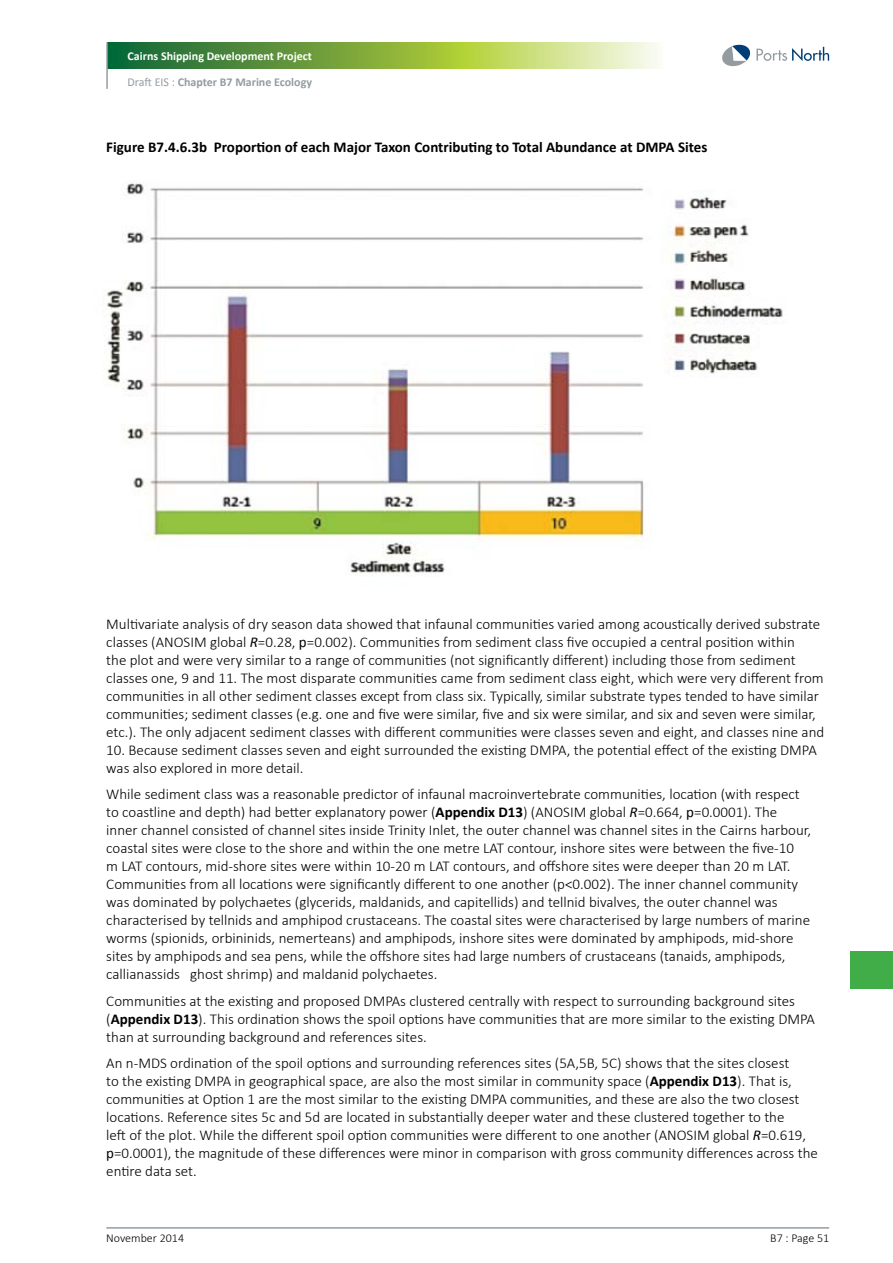
<style>
.page{position:relative;width:893px;height:1263px;background:#fff}
.page>*{position:absolute;margin:0;border:0;box-sizing:border-box;transform-origin:0 0}
.Copy_1{font:300 15px/18px "Calibri";color:#000}
.Tables_Names{font:700 15px "Calibri";color:#000}
.t1{font:700 12px/25.7px "Calibri";color:#fff}
.t2{font:300 12px "Calibri";color:#000}
.s1{font-weight:400;color:#949ca1}
.s2{color:#949ca1}
.s3{font-weight:400;font-style:italic}
.s4{font-weight:400}
.s5{font-weight:700}
</style>
<div class="page">
<svg style="left:108px;top:43px;width:550px;height:25px;background:#89b25a"></svg>
<svg style="left:722px;top:45px;width:107px;height:21px"></svg>
<hr style="left:106px;top:43px;width:2px;height:46px;background:#949ca1">
<hr style="left:106px;top:1227px;width:723px;height:2px;background:#949ca1">
<div style="left:850px;top:951px;width:43px;height:38px;background:#41ad49"></div>
<img style="left:103px;top:182px;width:680px;height:392px">
<p class="t1" style="left:128px;top:43px;width:186px">Cairns Shipping Development Project<br><span class="s1">Draft EIS :</span> <span class="s2">Chapter B7 Marine Ecology</span></p>
<p class="Tables_Names" style="left:106px;top:137px;width:602px">Figure B7.4.6.3b Proportion of each Major Taxon Contributing to Total Abundance at DMPA Sites</p>
<p class="Copy_1" style="left:106px;top:614px;width:719px">Multivariate analysis of dry season data showed that infaunal communities varied among acoustically derived substrate classes (ANOSIM global <span class="s3">R</span>=0.28, <span class="s4">p</span>=0.002). Communities from sediment class five occupied a central position within<br>the plot and were very similar to a range of communities (not significantly different) including those from sediment classes one, 9 and 11. The most disparate communities came from sediment class eight, which were very different from communities in all other sediment classes except from class six. Typically, similar substrate types tended to have similar communities; sediment classes (e.g. one and five were similar, five and six were similar, and six and seven were similar, etc.). The only adjacent sediment classes with different communities were classes seven and eight, and classes nine and</p>
<p class="Copy_1" style="left:106px;top:740px;width:712px">10. Because sediment classes seven and eight surrounded the existing DMPA, the potential effect of the existing DMPA was also explored in more detail.</p>
<p class="Copy_1" style="left:106px;top:784px;width:706px">While sediment class was a reasonable predictor of infaunal macroinvertebrate communities, location (with respect to coastline and depth) had better explanatory power (<span class="s5">Appendix D13</span>) (ANOSIM global <span class="s3">R</span>=0.664, <span class="s4">p</span>=0.0001). The inner channel consisted of channel sites inside Trinity Inlet, the outer channel was channel sites in the Cairns harbour, coastal sites were close to the shore and within the one metre LAT contour, inshore sites were between the five-10<br>m LAT contours, mid-shore sites were within 10-20 m LAT contours, and offshore sites were deeper than 20 m LAT.<br>Communities from all locations were significantly different to one another (p&lt;0.002). The inner channel community was dominated by polychaetes (glycerids, maldanids, and capitellids) and tellnid bivalves, the outer channel was characterised by tellnids and amphipod crustaceans. The coastal sites were characterised by large numbers of marine worms (spionids, orbininids, nemerteans) and amphipods, inshore sites were dominated by amphipods, mid-shore sites by amphipods and sea pens, while the offshore sites had large numbers of crustaceans (tanaids, amphipods, callianassids ghost shrimp) and maldanid polychaetes.</p>
<p class="Copy_1" style="left:106px;top:991px;width:710px">Communities at the existing and proposed DMPAs clustered centrally with respect to surrounding background sites (<span class="s5">Appendix D13</span>). This ordination shows the spoil options have communities that are more similar to the existing DMPA than at surrounding background and references sites.</p>
<p class="Copy_1" style="left:106px;top:1053px;width:713px">An n-MDS ordination of the spoil options and surrounding references sites (5A,5B, 5C) shows that the sites closest<br>to the existing DMPA in geographical space, are also the most similar in community space (<span class="s5">Appendix D13</span>). That is, communities at Option 1 are the most similar to the existing DMPA communities, and these are also the two closest locations. Reference sites 5c and 5d are located in substantially deeper water and these clustered together to the<br>left of the plot. While the different spoil option communities were different to one another (ANOSIM global <span class="s3">R</span>=0.619, <span class="s4">p</span>=0.0001), the magnitude of these differences were minor in comparison with gross community differences across the entire data set.</p>
<p class="t2" style="left:106px;top:1231px;width:79px">November 2014</p>
<p class="t2" style="left:770px;top:1231px;width:60px">B7 : Page 51</p>
</div>
